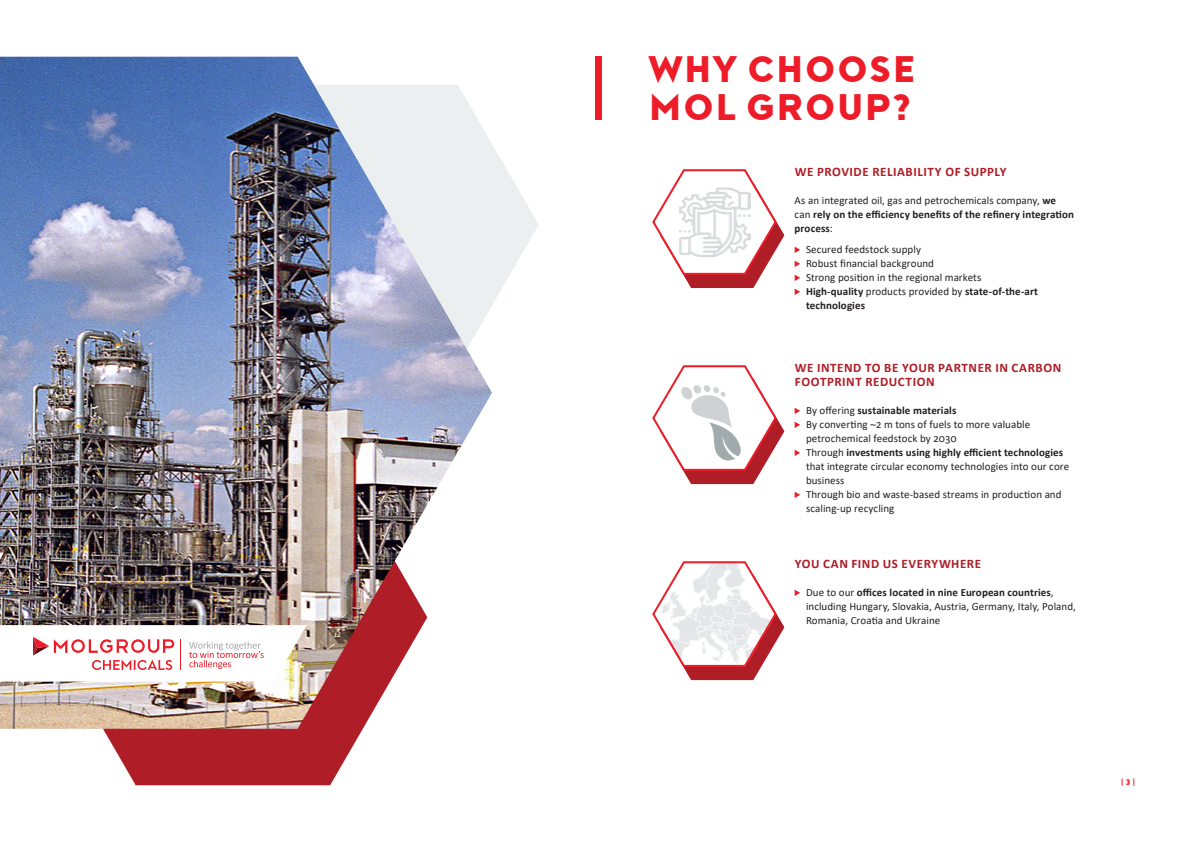
<style>
.page{position:relative;width:1191px;height:842px;background:#fff}
.page>*{position:absolute;margin:0;border:0;box-sizing:border-box;transform-origin:0 0}
.t1{font:900 36px/37.7px "Molgroup";color:#ee1c28}
.t2{font:700 13px/14px "Calibri";letter-spacing:.04em;color:#af1d26}
.t3{font:11px/14px "Calibri";letter-spacing:.005em;color:#231f20}
.t4{font:700 11px/14px "Calibri";letter-spacing:.01em;color:#231f20}
.t5{font:8px "Molgroup";color:#ee1c28}
.s1{font-weight:400}
.s2{font-weight:700}
.s3{font-weight:900}
</style>
<div class="page">
<svg style="left:103px;top:729px;width:260px;height:56px;background:#b93941"></svg>
<svg style="left:492px;top:145px;width:47px;height:160px;fill:#f2f4f5"></svg>
<div style="left:595px;top:57px;width:7px;height:63px;background:#ee1c28"></div>
<svg style="left:794px;top:247px;width:6px;height:6px"></svg>
<svg style="left:794px;top:261px;width:6px;height:6px"></svg>
<svg style="left:794px;top:275px;width:6px;height:6px"></svg>
<svg style="left:794px;top:289px;width:6px;height:6px"></svg>
<svg style="left:794px;top:408px;width:6px;height:6px"></svg>
<svg style="left:794px;top:422px;width:6px;height:6px"></svg>
<svg style="left:794px;top:450px;width:6px;height:6px"></svg>
<svg style="left:794px;top:492px;width:6px;height:6px"></svg>
<svg style="left:794px;top:590px;width:6px;height:6px"></svg>
<svg style="left:652px;top:169px;width:132px;height:119px"></svg>
<svg style="left:652px;top:365px;width:132px;height:119px"></svg>
<svg style="left:652px;top:561px;width:132px;height:119px"></svg>
<img style="left:0;top:57px;width:492px;height:672px">
<svg style="left:0;top:625px;width:307px;height:57px"></svg>
<h1 class="t1" style="left:648px;top:50px;width:268px">WHY CHOOSE<br>MOL GROUP?</h1>
<p class="t2" style="left:795px;top:165px;width:213px">WE PROVIDE RELIABILITY OF SUPPLY</p>
<p class="t4" style="left:794px;top:193px;width:281px"><span class="s1">As an integrated oil, gas and petrochemicals company,</span> we <span class="s1">can</span> rely on the efficiency benefits of the refinery integration process<span class="s1">:</span></p>
<p class="t3" style="left:806px;top:242px;width:234px">Secured feedstock supply<br>Robust financial background<br>Strong position in the regional markets<br><span class="s2">High-quality</span> products provided by <span class="s2">state-of-the‑art technologies</span></p>
<p class="t2" style="left:795px;top:361px;width:268px">WE INTEND TO BE YOUR PARTNER IN CARBON<br>FOOTPRINT REDUCTION</p>
<p class="t3" style="left:806px;top:403px;width:265px">By offering <span class="s2">sustainable materials<br></span>By converting ~2 m tons of fuels to more valuable petrochemical feedstock by 2030<br>Through <span class="s2">investments using highly efficient technologies </span>that integrate circular economy technologies into our core business<br>Through bio and waste-based streams in production and scaling-up recycling</p>
<p class="t2" style="left:795px;top:557px;width:188px">YOU CAN FIND US EVERYWHERE</p>
<p class="t3" style="left:806px;top:585px;width:271px">Due to our <span class="s2">offices located in nine European countries</span>, including Hungary, Slovakia, Austria, Germany, Italy, Poland,<br>Romania, Croatia and Ukraine</p>
<p class="t5" style="left:1120px;top:777px;width:16px">| <span class="s3">3</span> |</p>
</div>
